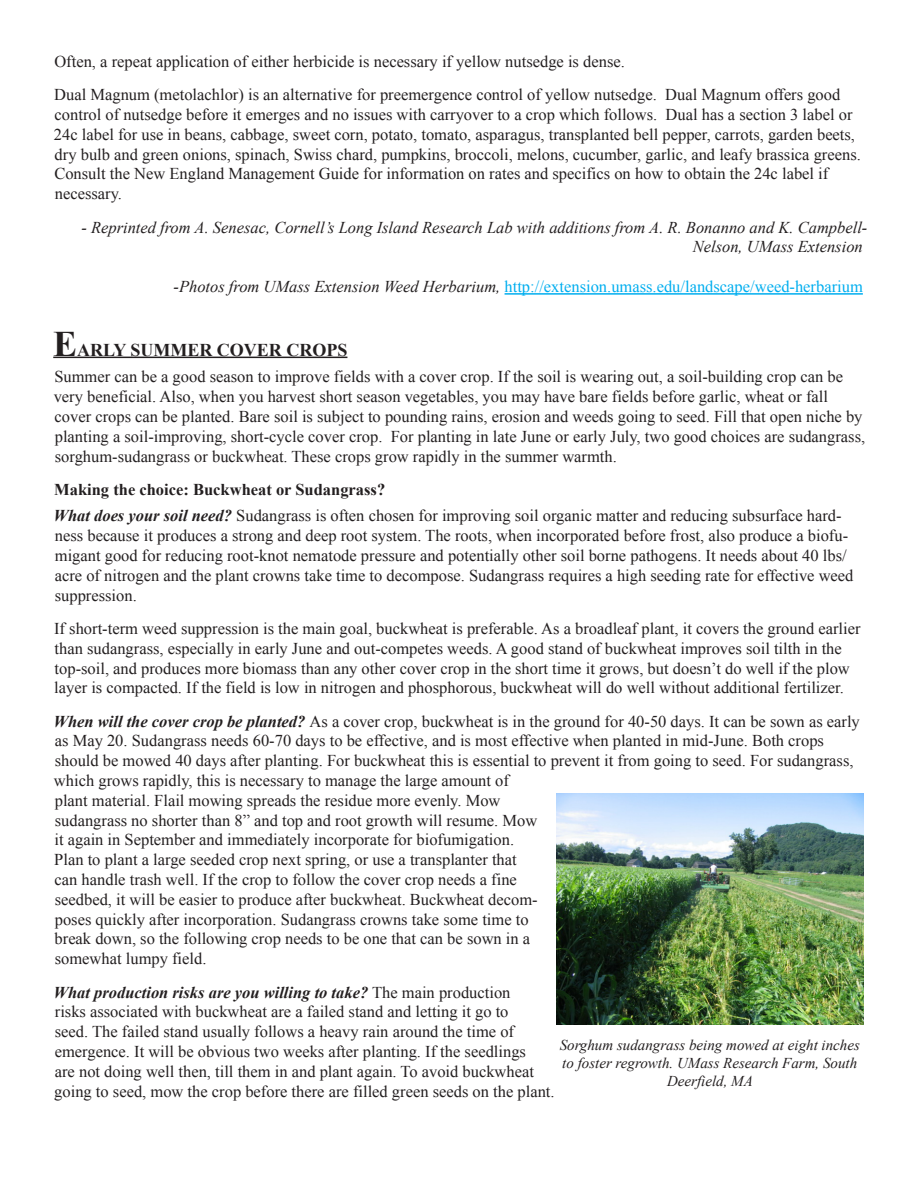
<style>
.page{position:relative;width:918px;height:1188px;background:#fff}
.page>*{position:absolute;margin:0;border:0;box-sizing:border-box;transform-origin:0 0}
.t1{font:700 18px "Times New Roman";color:#231f20}
.Main_text{font:16.5px/19.8px "Times New Roman";color:#231f20}
.Credits{font:italic 16.5px/19.8px "Times New Roman";color:#231f20;text-align:right}
.Credits-2{font:16.5px "Times New Roman";color:#00aeef}
.Paragraph_Heading{font:700 16.5px "Times New Roman";color:#231f20}
.t2{font:italic 15px/18px "Times New Roman";color:#231f20;text-align:center}
.s1{font-style:italic;color:#231f20}
.s2{font-size:36px}
.s3{font-weight:700;font-style:italic}
</style>
<div class="page">
<hr style="left:505px;top:293px;width:358px;height:2px;background:#00aeef">
<hr style="left:53px;top:357px;width:294px;height:1px;background:#231f20">
<img style="left:556px;top:794px;width:307px;height:230px">
<p class="Main_text" style="left:54px;top:51px;width:572px">Often, a repeat application of either herbicide is necessary if yellow nutsedge is dense.</p>
<p class="Main_text" style="left:54px;top:85px;width:808px">Dual Magnum (metolachlor) is an alternative for preemergence control of yellow nutsedge. Dual Magnum offers good control of nutsedge before it emerges and no issues with carryover to a crop which follows. Dual has a section 3 label or 24c label for use in beans, cabbage, sweet corn, potato, tomato, asparagus, transplanted bell pepper, carrots, garden beets, dry bulb and green onions, spinach, Swiss chard, pumpkins, broccoli, melons, cucumber, garlic, and leafy brassica greens.<br>Consult the New England Management Guide for information on rates and specifics on how to obtain the 24c label if necessary.</p>
<p class="Credits" style="left:81px;top:217px;width:788px">- Reprinted from A. Senesac, Cornell’s Long Island Research Lab with additions from A. R. Bonanno and K. Campbell-<br>Nelson, UMass Extension</p>
<p class="Credits-2" style="left:174px;top:276px;width:691px"><span class="s1">-Photos from UMass Extension Weed Herbarium,</span> http://extension.umass.edu/landscape/weed-herbarium</p>
<p class="t1" style="left:53px;top:337px;width:296px"><span class="s2">E</span>ARLY SUMMER COVER CROPS</p>
<p class="Main_text" style="left:54px;top:367px;width:813px">Summer can be a good season to improve fields with a cover crop. If the soil is wearing out, a soil-building crop can be very beneficial. Also, when you harvest short season vegetables, you may have bare fields before garlic, wheat or fall cover crops can be planted. Bare soil is subject to pounding rains, erosion and weeds going to seed. Fill that open niche by planting a soil-improving, short-cycle cover crop. For planting in late June or early July, two good choices are sudangrass, sorghum-sudangrass or buckwheat. These crops grow rapidly in the summer warmth.</p>
<p class="Paragraph_Heading" style="left:54px;top:478px;width:333px">Making the choice: Buckwheat or Sudangrass?</p>
<p class="Main_text" style="left:53px;top:506px;width:802px"><span class="s3">What does your soil need?</span> Sudangrass is often chosen for improving soil organic matter and reducing subsurface hard&shy;ness because it produces a strong and deep root system. The roots, when incorporated before frost, also produce a biofu&shy;migant good for reducing root-knot nematode pressure and potentially other soil borne pathogens. It needs about 40 lbs/ acre of nitrogen and the plant crowns take time to decompose. Sudangrass requires a high seeding rate for effective weed suppression.</p>
<p class="Main_text" style="left:54px;top:618px;width:808px">If short-term weed suppression is the main goal, buckwheat is preferable. As a broadleaf plant, it covers the ground earlier than sudangrass, especially in early June and out-competes weeds. A good stand of buckwheat improves soil tilth in the top-soil, and produces more biomass than any other cover crop in the short time it grows, but doesn’t do well if the plow layer is compacted. If the field is low in nitrogen and phosphorous, buckwheat will do well without additional fertilizer.</p>
<p class="Main_text" style="left:53px;top:711px;width:808px"><span class="s3">When will the cover crop be planted?</span> As a cover crop, buckwheat is in the ground for 40-50 days. It can be sown as early as May 20. Sudangrass needs 60-70 days to be effective, and is most effective when planted in mid-June. Both crops should be mowed 40 days after planting. For buckwheat this is essential to prevent it from going to seed. For sudangrass, which grows rapidly, this is necessary to manage the large amount of<br>plant material. Flail mowing spreads the residue more evenly. Mow<br>sudangrass no shorter than 8” and top and root growth will resume. Mow<br>it again in September and immediately incorporate for biofumigation.<br>Plan to plant a large seeded crop next spring, or use a transplanter that<br>can handle trash well. If the crop to follow the cover crop needs a fine<br>seedbed, it will be easier to produce after buckwheat. Buckwheat decom-<br>poses quickly after incorporation. Sudangrass crowns take some time to<br>break down, so the following crop needs to be one that can be sown in a<br>somewhat lumpy field.</p>
<p class="Main_text" style="left:53px;top:982px;width:503px"><span class="s3">What production risks are you willing to take?</span> The main production<br>risks associated with buckwheat are a failed stand and letting it go to<br>seed. The failed stand usually follows a heavy rain around the time of emergence. It will be obvious two weeks after planting. If the seedlings<br>are not doing well then, till them in and plant again. To avoid buckwheat going to seed, mow the crop before there are filled green seeds on the plant.</p>
<p class="t2" style="left:560px;top:1036px;width:302px">Sorghum sudangrass being mowed at eight inches to foster regrowth. UMass Research Farm, South<br>Deerfield, MA</p>
</div>
